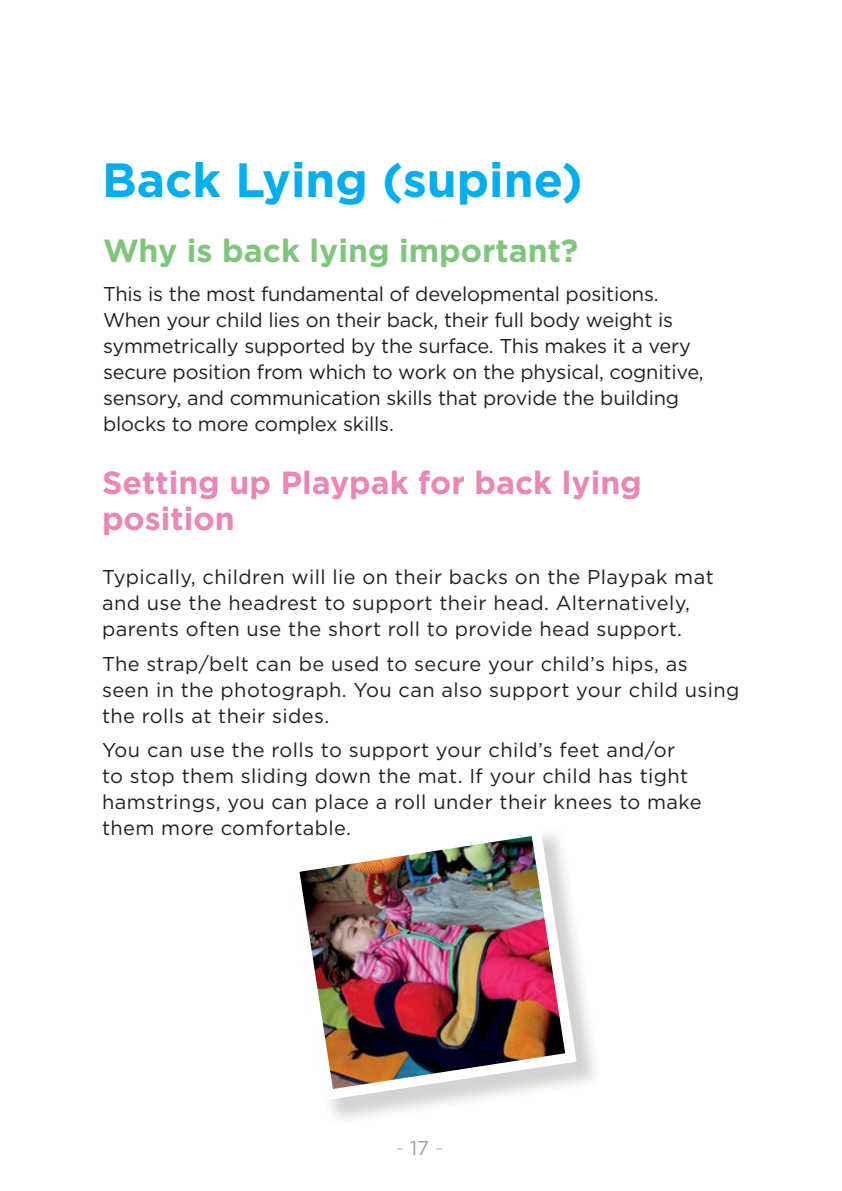
<style>
.page{position:relative;width:842px;height:1191px;background:#fff}
.page>*{position:absolute;margin:0;border:0;box-sizing:border-box;transform-origin:0 0}
.t1{font:700 48px "Gotham";color:#00aeef}
.t2{font:700 32px/36px "Gotham";color:#ea87b7}
.t3{font:700 32px "Gotham";color:#7fc67c}
.t4{font:20px/26px "Gotham";letter-spacing:.02em;color:#231f20}
.t5{font:20px/26px "Gotham";letter-spacing:-.01em;color:#231f20}
.t6{font:20px "Gotham";color:#c6c8ca}
.s1{color:#9d9fa1}
</style>
<div class="page">
<img style="left:299px;top:831px;width:283px;height:275px">
<h1 class="t1" style="left:102px;top:160px;width:482px">Back Lying (supine)</h1>
<h2 class="t3" style="left:103px;top:238px;width:477px">Why is back lying important?</h2>
<p class="t5" style="left:103px;top:283px;width:602px">This is the most fundamental of developmental positions.<br>When your child lies on their back, their full body weight is symmetrically supported by the surface. This makes it a very secure position from which to work on the physical, cognitive, sensory, and communication skills that provide the building blocks to more complex skills.</p>
<h2 class="t2" style="left:102px;top:467px;width:541px">Setting up Playpak for back lying position</h2>
<p class="t4" style="left:102px;top:565px;width:613px">Typically, children will lie on their backs on the Playpak mat and use the headrest to support their head. Alternatively, parents often use the short roll to provide head support.</p>
<p class="t4" style="left:102px;top:652px;width:639px">The strap/belt can be used to secure your child’s hips, as seen in the photograph. You can also support your child using the rolls at their sides.</p>
<p class="t4" style="left:102px;top:738px;width:601px">You can use the rolls to support your child’s feet and/or<br>to stop them sliding down the mat. If your child has tight hamstrings, you can place a roll under their knees to make them more comfortable.</p>
<p class="t6" style="left:396px;top:1139px;width:49px">-<span class="s1">17</span>-</p>
</div>
